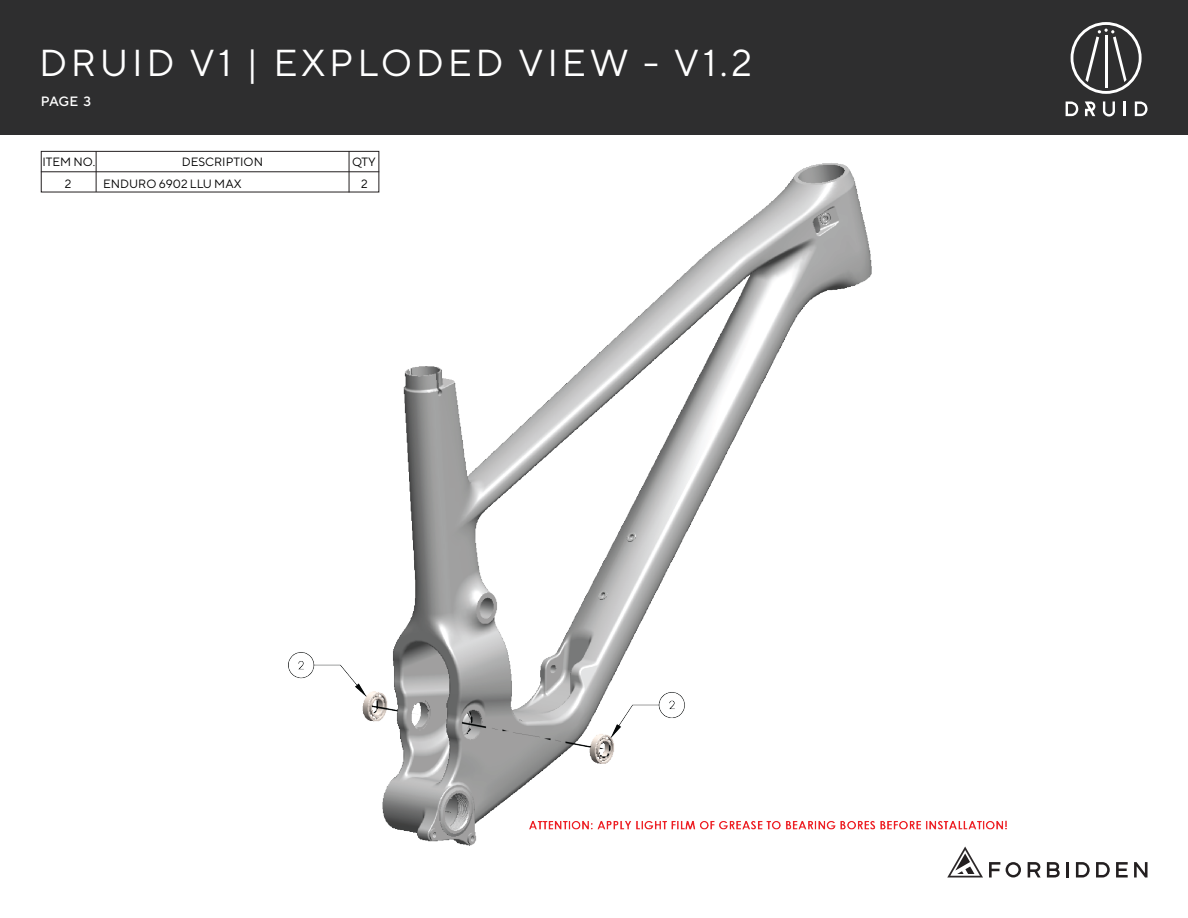
<style>
.page{position:relative;width:1188px;height:918px;background:#fff}
.page>*{position:absolute;margin:0;border:0;box-sizing:border-box;transform-origin:0 0}
.t1{font:37.5px "TT Norms";letter-spacing:.1em;color:#fff}
.t2{font:500 13.5px "TT Norms";color:#fff}
.t3{font:12px "TT Norms";color:#000}
</style>
<div class="page">
<div style="left:0;top:0;width:1188px;height:135px;background:#2e2e2f"></div>
<svg style="left:1066px;top:102px;width:13px;height:14px"></svg>
<svg style="left:1085px;top:101px;width:11px;height:15px"></svg>
<svg style="left:1103px;top:101px;width:12px;height:16px"></svg>
<hr style="left:1123px;top:102px;width:3px;height:14px;background:#fff">
<svg style="left:1135px;top:101px;width:13px;height:15px"></svg>
<svg style="left:1071px;top:22px;width:71px;height:72px"></svg>
<svg style="left:947px;top:868px;width:36px;height:9px"></svg>
<svg style="left:1006px;top:862px;width:15px;height:15px"></svg>
<svg style="left:1116px;top:862px;width:12px;height:15px"></svg>
<svg style="left:989px;top:868px;width:11px;height:9px"></svg>
<hr style="left:1066px;top:862px;width:3px;height:15px;background:#231f20">
<svg style="left:1047px;top:862px;width:13px;height:15px"></svg>
<svg style="left:1076px;top:862px;width:14px;height:15px"></svg>
<svg style="left:1096px;top:862px;width:14px;height:15px"></svg>
<svg style="left:1134px;top:862px;width:14px;height:15px"></svg>
<svg style="left:1028px;top:862px;width:13px;height:15px"></svg>
<img style="left:71px;top:151px;width:940px;height:717px">
<hr style="left:96px;top:151px;width:1px;height:41px;background:#231f20">
<hr style="left:349px;top:151px;width:1px;height:41px;background:#231f20">
<hr style="left:41px;top:171px;width:338px;height:1px;background:#231f20">
<h1 class="t1" style="left:39px;top:40px;width:715px">DRUID V1 | EXPLODED VIEW - V1.2</h1>
<p class="t2" style="left:41px;top:93px;width:52px">PAGE 3</p>
<p class="t3" style="left:42px;top:154px;width:55px">ITEM NO.</p>
<p class="t3" style="left:182px;top:154px;width:83px">DESCRIPTION</p>
<p class="t3" style="left:352px;top:154px;width:25px">QTY</p>
<p class="t3" style="left:65px;top:176px;width:8px">2</p>
<p class="t3" style="left:103px;top:176px;width:140px">ENDURO 6902 LLU MAX</p>
<p class="t3" style="left:361px;top:176px;width:8px">2</p>
</div>
